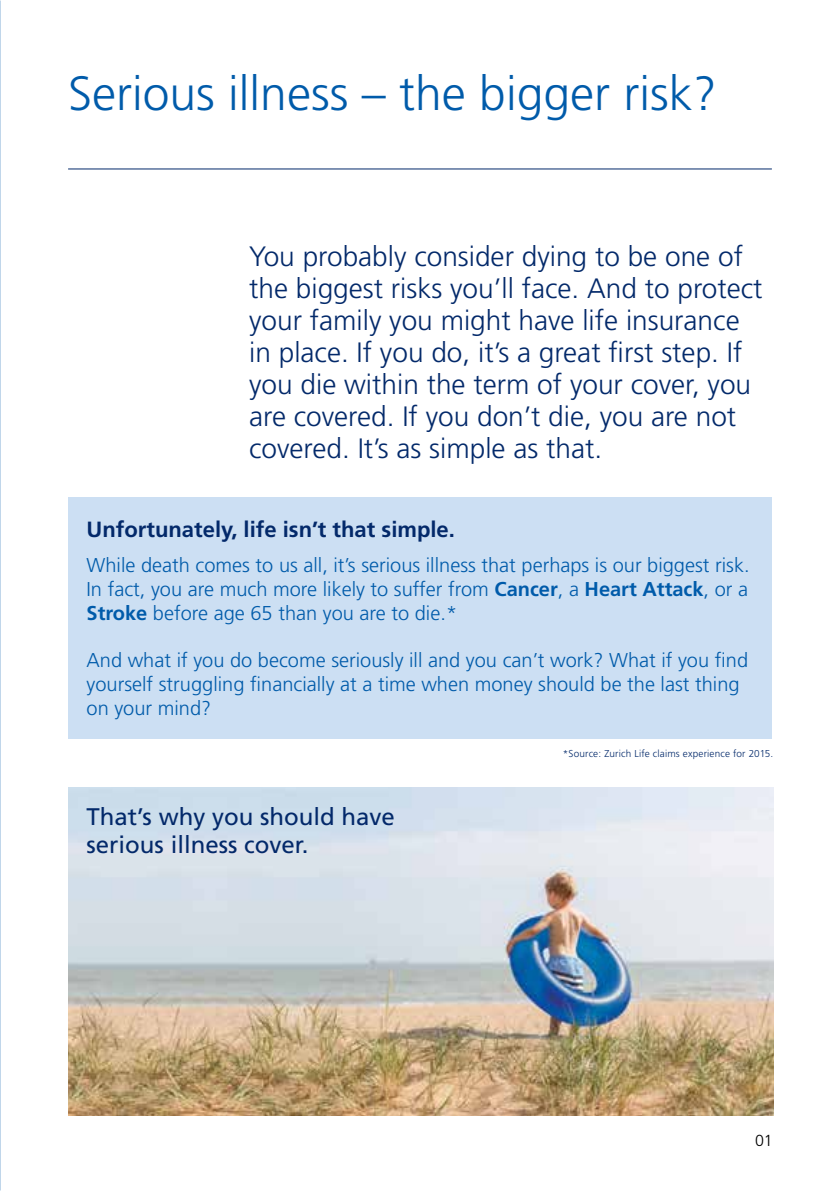
<style>
.page{position:relative;width:840px;height:1191px;background:#fff}
.page>*{position:absolute;margin:0;border:0;box-sizing:border-box;transform-origin:0 0}
.t1{font:300 48px "Frutiger";color:#005baa}
.t2{font:300 28px/32px "Frutiger";color:#03296a}
.t3{font:24px/28px "Frutiger";color:#03296a}
.t4{font:700 22px "Frutiger";color:#03296a}
.t5{font:300 20px/24px "Frutiger";color:#005baa;text-align:justify}
.t6{font:300 16px "Frutiger";color:#000}
.t7{font:300 10px "Frutiger";letter-spacing:.015em;color:#03296a}
.s1{font-weight:700}
</style>
<div class="page">
<div style="left:68px;top:497px;width:703px;height:242px;background:#ccdff3"></div>
<hr style="left:68px;top:169px;width:703px;height:1px;background:#03296a">
<img style="left:68px;top:787px;width:704px;height:328px">
<h1 class="t1" style="left:68px;top:66px;width:650px">Serious illness – the bigger risk?</h1>
<p class="t2" style="left:249px;top:241px;width:514px">You probably consider dying to be one of the biggest risks you’ll face. And to protect your family you might have life insurance in place. If you do, it’s a great first step. If you die within the term of your cover, you are covered. If you don’t die, you are not covered. It’s as simple as that.</p>
<p class="t4" style="left:86px;top:516px;width:370px">Unfortunately, life isn’t that simple.</p>
<p class="t5" style="left:86px;top:554px;width:664px">While death comes to us all, it’s serious illness that perhaps is our biggest risk.<br>In fact, you are much more likely to suffer from <span class="s1">Cancer</span>, a <span class="s1">Heart Attack</span>, or a <span class="s1">Stroke</span> before age 65 than you are to die.*</p>
<p class="t5" style="left:86px;top:648px;width:662px;text-align:left">And what if you do become seriously ill and you can’t work? What if you find yourself struggling financially at a time when money should be the last thing on your mind?</p>
<p class="t3" style="left:86px;top:803px;width:310px">That’s why you should have serious illness cover.</p>
<p class="t7" style="left:562px;top:747px;width:212px">*Source: Zurich Life claims experience for 2015.</p>
<p class="t6" style="left:754px;top:1131px;width:19px">01</p>
</div>
